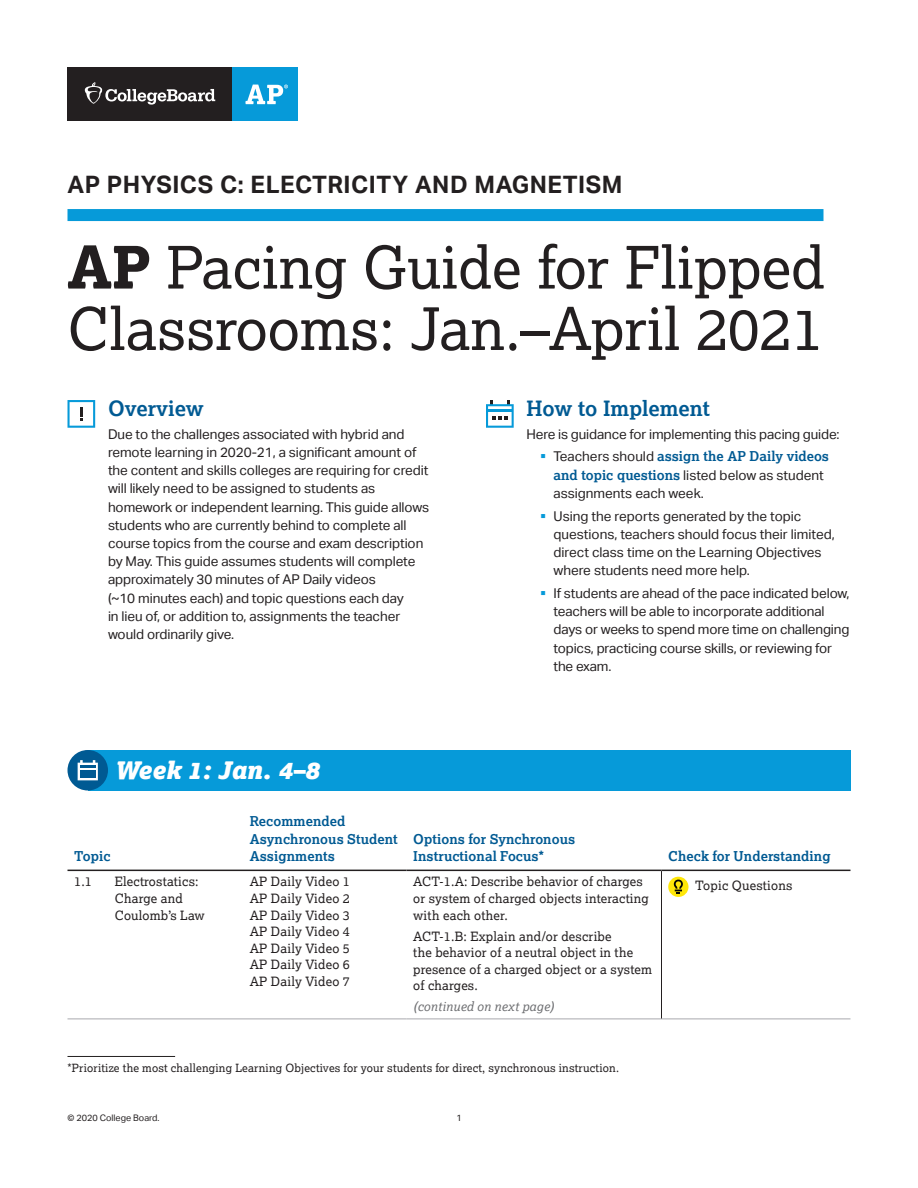
<style>
.page{position:relative;width:918px;height:1188px;background:#fff}
.page>*{position:absolute;margin:0;border:0;box-sizing:border-box;transform-origin:0 0}
.t1{font:58.5px/61.5px "Lexia";color:#231f20}
.t2{font:700 24px "Aktiv Grotesk";letter-spacing:.02em;color:#231f20}
.t3{font:italic 900 24px "Lexia";color:#fff}
.t4{font:700 21px "Lexia";color:#005a93}
.t5{font:13.5px/18.3px "Aktiv Grotesk";letter-spacing:-.005em;color:#231f20}
.t6{font:700 13.5px/17.5px "Lexia";letter-spacing:.005em;color:#005a93}
.t7{font:12.75px/16.5px "Lexia";letter-spacing:.015em;color:#231f20}
.t8{font:italic 12.75px "Lexia";letter-spacing:.015em;color:#6c6d70}
.t9{font:11.25px "Lexia";letter-spacing:.015em;color:#231f20}
.t10{font:9px "Aktiv Grotesk";color:#231f20}
.s1{font-weight:800}
.s2{color:#069ad9}
.s3{font-family:"Aktiv Grotesk";font-weight:400;color:#231f20}
.s4{font-family:"Lexia";font-weight:700;color:#005a93}
</style>
<div class="page">
<div style="left:67px;top:68px;width:166px;height:54px;background:#231f20"></div>
<svg style="left:85px;top:82px;width:130px;height:23px"></svg>
<div style="left:233px;top:68px;width:65px;height:54px;background:#069ad9"></div>
<svg style="left:245px;top:85px;width:43px;height:19px"></svg>
<div style="left:68px;top:209px;width:756px;height:12px;background:#069ad9"></div>
<div style="left:88px;top:750px;width:762px;height:40px;background:#069ad9"></div>
<svg style="left:68px;top:400px;width:27px;height:28px"></svg>
<svg style="left:486px;top:400px;width:28px;height:28px"></svg>
<svg style="left:68px;top:750px;width:40px;height:40px"></svg>
<svg style="left:68px;top:869px;width:782px;height:1px"></svg>
<hr style="left:68px;top:870px;width:40px;height:1px;background:#231f20">
<hr style="left:108px;top:870px;width:135px;height:1px;background:#231f20">
<hr style="left:243px;top:870px;width:163px;height:1px;background:#231f20">
<hr style="left:406px;top:870px;width:256px;height:1px;background:#231f20">
<hr style="left:662px;top:870px;width:188px;height:1px;background:#231f20">
<hr style="left:68px;top:1019px;width:40px;height:1px;background:#a8a9ad">
<hr style="left:108px;top:1019px;width:135px;height:1px;background:#a8a9ad">
<hr style="left:243px;top:1019px;width:163px;height:1px;background:#a8a9ad">
<hr style="left:662px;top:1019px;width:188px;height:1px;background:#a8a9ad">
<hr style="left:406px;top:1019px;width:256px;height:1px;background:#a8a9ad">
<hr style="left:661px;top:871px;width:1px;height:148px;background:#231f20">
<div style="left:668px;top:877px;width:20px;height:20px;background:#ffe709;border-radius:50%"></div>
<svg style="left:673px;top:879px;width:10px;height:15px"></svg>
<hr style="left:68px;top:1056px;width:107px;height:1px;background:#231f20">
<h2 class="t2" style="left:68px;top:170px;width:556px">AP PHYSICS C: ELECTRICITY AND MAGNETISM</h2>
<h1 class="t1" style="left:68px;top:235px;width:759px"><span class="s1">AP</span> Pacing Guide for Flipped<br>Classrooms: Jan.–April 2021</h1>
<h3 class="t4" style="left:108px;top:395px;width:97px">Overview</h3>
<p class="t5" style="left:108px;top:425px;width:323px">Due to the challenges associated with hybrid and remote learning in 2020-21, a significant amount of the content and skills colleges are requiring for credit will likely need to be assigned to students as homework or independent learning. This guide allows students who are currently behind to complete all course topics from the course and exam description by May. This guide assumes students will complete approximately 30 minutes of AP Daily videos<br>(~10 minutes each) and topic questions each day<br>in lieu of, or addition to, assignments the teacher would ordinarily give.</p>
<h2 class="t3" style="left:115px;top:755px;width:206px">Week 1: Jan. 4–8</h2>
<h3 class="t4" style="left:526px;top:395px;width:185px">How to Implement</h3>
<p class="t5" style="left:526px;top:425px;width:315px">Here is guidance for implementing this pacing guide:</p>
<p class="t6" style="left:540px;top:447px;width:291px"><span class="s2">▪</span> <span class="s3">Teachers should</span> assign the AP Daily videos</p>
<p class="t5" style="left:554px;top:466px;width:272px"><span class="s4">and topic questions</span> listed below as student assignments each week.</p>
<p class="t5" style="left:554px;top:507px;width:283px;text-indent:-14px"><span class="s2">▪</span> Using the reports generated by the topic questions, teachers should focus their limited, direct class time on the Learning Objectives where students need more help.</p>
<p class="t5" style="left:554px;top:584px;width:297px;text-indent:-14px"><span class="s2">▪</span> If students are ahead of the pace indicated below, teachers will be able to incorporate additional days or weeks to spend more time on challenging topics, practicing course skills, or reviewing for the exam.</p>
<p class="t6" style="left:74px;top:847px;width:38px">Topic</p>
<p class="t6" style="left:250px;top:812px;width:150px">Recommended<br>Asynchronous Student<br>Assignments</p>
<p class="t6" style="left:413px;top:830px;width:164px">Options for Synchronous<br>Instructional Focus*</p>
<p class="t7" style="left:74px;top:873px;width:19px">1.1</p>
<p class="t7" style="left:115px;top:873px;width:91px">Electrostatics:<br>Charge and<br>Coulomb’s Law</p>
<p class="t7" style="left:250px;top:873px;width:102px;text-align:justify">AP Daily Video 1<br>AP Daily Video 2<br>AP Daily Video 3<br>AP Daily Video 4<br>AP Daily Video 5<br>AP Daily Video 6<br>AP Daily Video 7</p>
<p class="t7" style="left:413px;top:873px;width:237px">ACT-1.A: Describe behavior of charges or system of charged objects interacting with each other.</p>
<p class="t7" style="left:413px;top:927px;width:240px">ACT-1.B: Explain and/or describe<br>the behavior of a neutral object in the presence of a charged object or a system of charges.</p>
<p class="t8" style="left:413px;top:999px;width:142px">(continued on next page)</p>
<p class="t6" style="left:668px;top:847px;width:164px">Check for Understanding</p>
<p class="t7" style="left:695px;top:877px;width:99px">Topic Questions</p>
<p class="t9" style="left:68px;top:1060px;width:553px">*Prioritize the most challenging Learning Objectives for your students for direct, synchronous instruction.</p>
<p class="t10" style="left:68px;top:1113px;width:94px">© 2020 College Board.</p>
<p class="t10" style="left:456px;top:1113px;width:7px">1</p>
</div>
